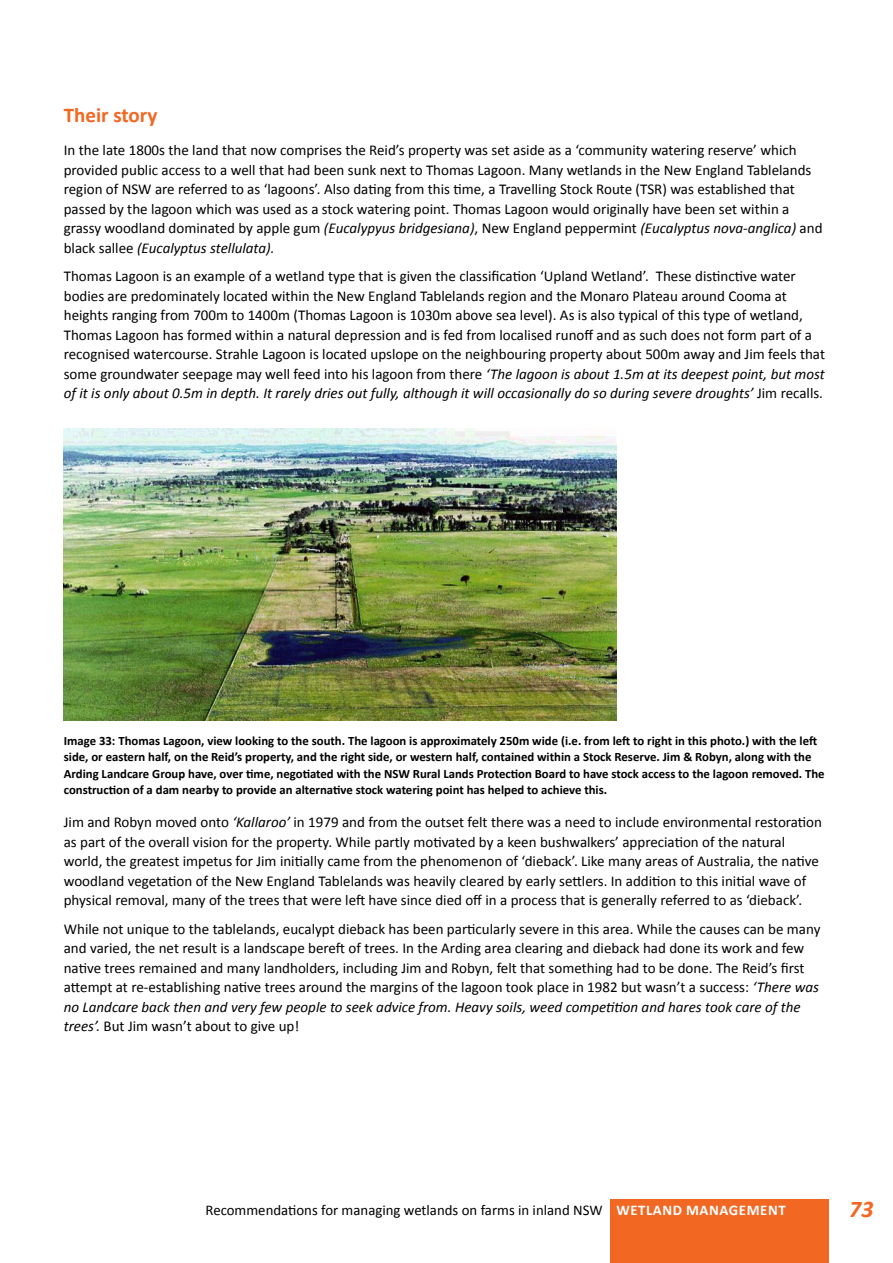
<style>
.page{position:relative;width:893px;height:1263px;background:#fff}
.page>*{position:absolute;margin:0;border:0;box-sizing:border-box;transform-origin:0 0}
.t1{font:italic 700 24px "Calibri";color:#f26722}
.t2{font:700 21px "Calibri";color:#f26722}
.t3{font:15px/19.5px "Calibri";color:#000}
.t4{font:14.85px "Calibri";color:#000}
.t5{font:700 12.75px/16.5px "Calibri";color:#000}
.s1{font-style:italic}
.s2{font-weight:700;color:#fff}
</style>
<div class="page">
<div style="left:610px;top:1199px;width:219px;height:64px;background:#f26722"></div>
<img style="left:64px;top:429px;width:552px;height:291px">
<h2 class="t2" style="left:64px;top:102px;width:95px">Their story</h2>
<p class="t3" style="left:64px;top:140px;width:760px">In the late 1800s the land that now comprises the Reid’s property was set aside as a ‘community watering reserve’ which provided public access to a well that had been sunk next to Thomas Lagoon. Many wetlands in the New England Tablelands region of NSW are referred to as ‘lagoons’. Also dating from this time, a Travelling Stock Route (TSR) was established that passed by the lagoon which was used as a stock watering point. Thomas Lagoon would originally have been set within a grassy woodland dominated by apple gum <span class="s1">(Eucalypyus bridgesiana)</span>, New England peppermint <span class="s1">(Eucalyptus nova-anglica)</span> and black sallee <span class="s1">(Eucalyptus stellulata).</span></p>
<p class="t3" style="left:64px;top:266px;width:763px">Thomas Lagoon is an example of a wetland type that is given the classification ‘Upland Wetland’. These distinctive water bodies are predominately located within the New England Tablelands region and the Monaro Plateau around Cooma at heights ranging from 700m to 1400m (Thomas Lagoon is 1030m above sea level). As is also typical of this type of wetland, Thomas Lagoon has formed within a natural depression and is fed from localised runoff and as such does not form part of a recognised watercourse. Strahle Lagoon is located upslope on the neighbouring property about 500m away and Jim feels that some groundwater seepage may well feed into his lagoon from there <span class="s1">‘The lagoon is about 1.5m at its deepest point, but most of it is only about 0.5m in depth. It rarely dries out fully, although it will occasionally do so during severe droughts’</span> Jim recalls.</p>
<p class="t5" style="left:64px;top:731px;width:762px">Image 33: Thomas Lagoon, view looking to the south. The lagoon is approximately 250m wide (i.e. from left to right in this photo.) with the left side, or eastern half, on the Reid’s property, and the right side, or western half, contained within a Stock Reserve. Jim &amp; Robyn, along with the Arding Landcare Group have, over time, negotiated with the NSW Rural Lands Protection Board to have stock access to the lagoon removed. The construction of a dam nearby to provide an alternative stock watering point has helped to achieve this.</p>
<p class="t3" style="left:64px;top:812px;width:760px">Jim and Robyn moved onto <span class="s1">‘Kallaroo’</span> in 1979 and from the outset felt there was a need to include environmental restoration as part of the overall vision for the property. While partly motivated by a keen bushwalkers’ appreciation of the natural world, the greatest impetus for Jim initially came from the phenomenon of ‘dieback’. Like many areas of Australia, the native woodland vegetation of the New England Tablelands was heavily cleared by early settlers. In addition to this initial wave of physical removal, many of the trees that were left have since died off in a process that is generally referred to as ‘dieback’.</p>
<p class="t3" style="left:64px;top:918px;width:758px">While not unique to the tablelands, eucalypt dieback has been particularly severe in this area. While the causes can be many and varied, the net result is a landscape bereft of trees. In the Arding area clearing and dieback had done its work and few native trees remained and many landholders, including Jim and Robyn, felt that something had to be done. The Reid’s first attempt at re-establishing native trees around the margins of the lagoon took place in 1982 but wasn’t a success: <span class="s1">‘There was no Landcare back then and very few people to seek advice from. Heavy soils, weed competition and hares took care of the trees’.</span> But Jim wasn’t about to give up!</p>
<p class="t4" style="left:206px;top:1200px;width:582px">Recommendations for managing wetlands on farms in inland NSW <span class="s2">Wetland management</span></p>
<h1 class="t1" style="left:849px;top:1194px;width:26px">73</h1>
</div>
